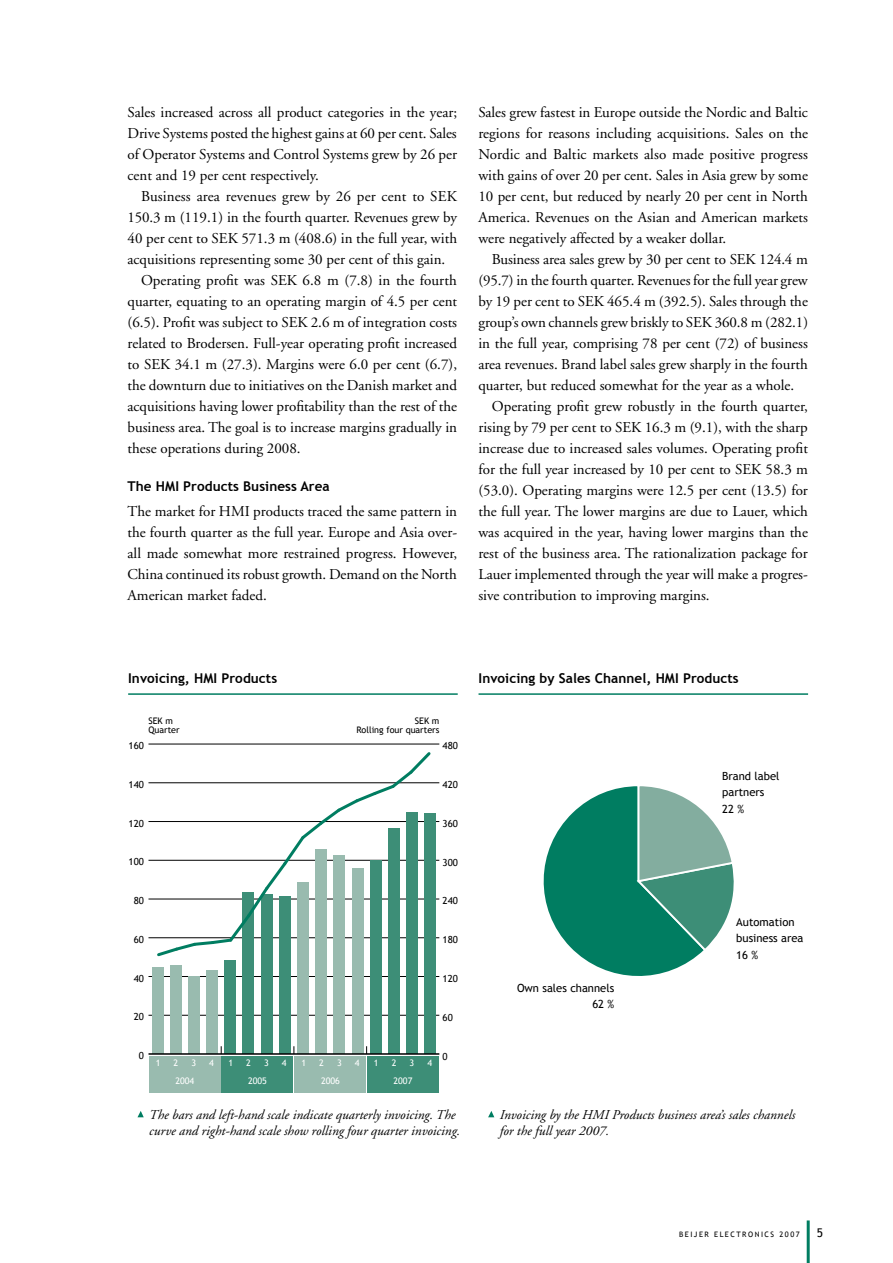
<style>
.page{position:relative;width:893px;height:1263px;background:#fff}
.page>*{position:absolute;margin:0;border:0;box-sizing:border-box;transform-origin:0 0}
.t1{font:15px/21px "Adobe Garamond";color:#000;text-align:justify}
.t2{font:italic 13.5px/16.5px "Adobe Garamond";color:#000}
.t3{font:700 13.5px "Trebuchet MS";letter-spacing:.005em;color:#000}
.t4{font:12px "Trebuchet MS";color:#000}
.t5{font:11.25px/16.5px "Trebuchet MS";color:#000}
.t6{font:9.75px "Trebuchet MS";color:#000}
.t7{font:9px/9px "Trebuchet MS";color:#000;text-align:right}
.t8{font:9px "Trebuchet MS";color:#fff}
.t9{font:7.5px "Trebuchet MS";letter-spacing:.2em;color:#000}
</style>
<div class="page">
<hr style="left:807px;top:1220px;width:3px;height:43px;background:#007d61">
<svg style="left:488px;top:1111px;width:6px;height:6px"></svg>
<svg style="left:543px;top:786px;width:191px;height:190px"></svg>
<hr style="left:478px;top:693px;width:330px;height:2px;background:#007d61">
<hr style="left:128px;top:693px;width:330px;height:2px;background:#007d61">
<svg style="left:137px;top:1111px;width:7px;height:6px"></svg>
<hr style="left:148px;top:1015px;width:291px;height:1px;background:#000">
<hr style="left:148px;top:976px;width:291px;height:1px;background:#000">
<hr style="left:148px;top:937px;width:291px;height:1px;background:#000">
<hr style="left:148px;top:899px;width:291px;height:1px;background:#000">
<hr style="left:148px;top:860px;width:291px;height:1px;background:#000">
<hr style="left:148px;top:821px;width:291px;height:1px;background:#000">
<hr style="left:148px;top:782px;width:291px;height:1px;background:#000">
<hr style="left:148px;top:744px;width:291px;height:1px;background:#000">
<div style="left:152px;top:968px;width:11px;height:86px;background:#99bbaf"></div>
<div style="left:170px;top:965px;width:11px;height:89px;background:#99bbaf"></div>
<div style="left:188px;top:977px;width:11px;height:77px;background:#99bbaf"></div>
<div style="left:207px;top:970px;width:11px;height:84px;background:#99bbaf"></div>
<div style="left:225px;top:960px;width:11px;height:94px;background:#3d8e77"></div>
<div style="left:243px;top:892px;width:11px;height:162px;background:#3d8e77"></div>
<div style="left:261px;top:895px;width:11px;height:159px;background:#3d8e77"></div>
<div style="left:279px;top:896px;width:11px;height:158px;background:#3d8e77"></div>
<div style="left:297px;top:882px;width:12px;height:172px;background:#99bbaf"></div>
<div style="left:316px;top:849px;width:11px;height:205px;background:#99bbaf"></div>
<div style="left:334px;top:855px;width:11px;height:199px;background:#99bbaf"></div>
<div style="left:352px;top:868px;width:11px;height:186px;background:#99bbaf"></div>
<div style="left:370px;top:860px;width:11px;height:194px;background:#3d8e77"></div>
<div style="left:388px;top:828px;width:11px;height:226px;background:#3d8e77"></div>
<div style="left:406px;top:813px;width:12px;height:241px;background:#3d8e77"></div>
<div style="left:425px;top:813px;width:11px;height:241px;background:#3d8e77"></div>
<hr style="left:149px;top:1053px;width:290px;height:2px;background:#000">
<svg style="left:155px;top:752px;width:278px;height:206px"></svg>
<div style="left:222px;top:1056px;width:71px;height:36px;background:#3d8e77"></div>
<div style="left:149px;top:1056px;width:71px;height:36px;background:#99bbaf"></div>
<div style="left:295px;top:1056px;width:71px;height:36px;background:#99bbaf"></div>
<div style="left:367px;top:1056px;width:71px;height:36px;background:#3d8e77"></div>
<p class="t1" style="left:128px;top:102px;width:331px">Sales increased across all product categories in the year; Drive Systems posted the highest gains at 60 per cent. Sales of Operator Systems and Control Systems grew by 26 per cent and 19 per cent respectively.</p>
<p class="t1" style="left:141px;top:186px;width:317px">Business area revenues grew by 26 per cent to SEK</p>
<p class="t1" style="left:128px;top:207px;width:331px">150.3 m (119.1) in the fourth quarter. Revenues grew by</p>
<p class="t1" style="left:128px;top:228px;width:331px">40 per cent to SEK 571.3 m (408.6) in the full year, with</p>
<p class="t1" style="left:128px;top:249px;width:319px">acquisitions representing some 30 per cent of this gain.</p>
<p class="t1" style="left:141px;top:270px;width:317px">Operating profit was SEK 6.8 m (7.8) in the fourth</p>
<p class="t1" style="left:128px;top:291px;width:331px">quarter, equating to an operating margin of 4.5 per cent</p>
<p class="t1" style="left:128px;top:312px;width:331px">(6.5). Profit was subject to SEK 2.6 m of integration costs</p>
<p class="t1" style="left:128px;top:333px;width:331px">related to Brodersen. Full-year operating profit increased</p>
<p class="t1" style="left:128px;top:354px;width:331px">to SEK 34.1 m (27.3). Margins were 6.0 per cent (6.7),</p>
<p class="t1" style="left:128px;top:375px;width:331px">the downturn due to initiatives on the Danish market and</p>
<p class="t1" style="left:128px;top:396px;width:331px">acquisitions having lower profitability than the rest of the</p>
<p class="t1" style="left:128px;top:417px;width:331px">business area. The goal is to increase margins gradually in</p>
<p class="t1" style="left:128px;top:438px;width:175px">these operations during 2008.</p>
<p class="t3" style="left:128px;top:477px;width:204px">The HMI Products Business Area</p>
<p class="t1" style="left:128px;top:501px;width:331px">The market for HMI products traced the same pattern in the fourth quarter as the full year. Europe and Asia over&shy;all made somewhat more restrained progress. However, China continued its robust growth. Demand on the North American market faded.</p>
<p class="t1" style="left:478px;top:102px;width:331px">Sales grew fastest in Europe outside the Nordic and Baltic regions for reasons including acquisitions. Sales on the Nordic and Baltic markets also made positive progress with gains of over 20 per cent. Sales in Asia grew by some 10 per cent, but reduced by nearly 20 per cent in North America. Revenues on the Asian and American markets were negatively affected by a weaker dollar.</p>
<p class="t1" style="left:492px;top:249px;width:318px">Business area sales grew by 30 per cent to SEK 124.4 m</p>
<p class="t1" style="left:478px;top:270px;width:331px">(95.7) in the fourth quarter. Revenues for the full year grew</p>
<p class="t1" style="left:478px;top:291px;width:331px">by 19 per cent to SEK 465.4 m (392.5). Sales through the</p>
<p class="t1" style="left:478px;top:312px;width:331px">group’s own channels grew briskly to SEK 360.8 m (282.1)</p>
<p class="t1" style="left:478px;top:333px;width:331px">in the full year, comprising 78 per cent (72) of business</p>
<p class="t1" style="left:478px;top:354px;width:331px">area revenues. Brand label sales grew sharply in the fourth</p>
<p class="t1" style="left:478px;top:375px;width:317px">quarter, but reduced somewhat for the year as a whole.</p>
<p class="t1" style="left:492px;top:396px;width:318px">Operating profit grew robustly in the fourth quarter,</p>
<p class="t1" style="left:478px;top:417px;width:331px">rising by 79 per cent to SEK 16.3 m (9.1), with the sharp</p>
<p class="t1" style="left:478px;top:438px;width:331px">increase due to increased sales volumes. Operating profit</p>
<p class="t1" style="left:478px;top:459px;width:331px">for the full year increased by 10 per cent to SEK 58.3 m</p>
<p class="t1" style="left:478px;top:480px;width:331px">(53.0). Operating margins were 12.5 per cent (13.5) for</p>
<p class="t1" style="left:478px;top:501px;width:331px">the full year. The lower margins are due to Lauer, which</p>
<p class="t1" style="left:478px;top:522px;width:331px">was acquired in the year, having lower margins than the</p>
<p class="t1" style="left:478px;top:543px;width:331px">rest of the business area. The rationalization package for</p>
<p class="t1" style="left:478px;top:564px;width:331px">Lauer implemented through the year will make a progres-</p>
<p class="t1" style="left:478px;top:585px;width:233px">sive contribution to improving margins.</p>
<p class="t3" style="left:128px;top:669px;width:151px">Invoicing, HMI Products</p>
<p class="t7" style="left:148px;top:716px;width:33px;text-align:left">SEK m<br>Quarter</p>
<p class="t7" style="left:357px;top:716px;width:84px">SEK m<br>Rolling four quarters</p>
<p class="t6" style="left:129px;top:740px;width:17px">160</p>
<p class="t6" style="left:443px;top:740px;width:17px">480</p>
<p class="t6" style="left:129px;top:779px;width:17px">140</p>
<p class="t6" style="left:443px;top:779px;width:17px">420</p>
<p class="t6" style="left:129px;top:817px;width:17px">120</p>
<p class="t6" style="left:443px;top:818px;width:17px">360</p>
<p class="t6" style="left:129px;top:856px;width:17px">100</p>
<p class="t6" style="left:443px;top:856px;width:17px">300</p>
<p class="t6" style="left:134px;top:895px;width:12px">80</p>
<p class="t6" style="left:443px;top:895px;width:17px">240</p>
<p class="t6" style="left:134px;top:934px;width:12px">60</p>
<p class="t6" style="left:443px;top:934px;width:17px">180</p>
<p class="t6" style="left:134px;top:972px;width:12px">40</p>
<p class="t6" style="left:443px;top:973px;width:17px">120</p>
<p class="t6" style="left:134px;top:1011px;width:12px">20</p>
<p class="t6" style="left:443px;top:1012px;width:12px">60</p>
<p class="t6" style="left:139px;top:1050px;width:7px">0</p>
<p class="t8" style="left:156px;top:1058px;width:6px">1</p>
<p class="t8" style="left:174px;top:1058px;width:6px">2</p>
<p class="t8" style="left:191px;top:1058px;width:6px">3</p>
<p class="t8" style="left:209px;top:1058px;width:6px">4</p>
<p class="t8" style="left:175px;top:1076px;width:20px">2004</p>
<p class="t8" style="left:248px;top:1076px;width:20px">2005</p>
<p class="t8" style="left:321px;top:1076px;width:20px">2006</p>
<p class="t8" style="left:393px;top:1076px;width:20px">2007</p>
<p class="t8" style="left:228px;top:1058px;width:6px">1</p>
<p class="t8" style="left:246px;top:1058px;width:6px">2</p>
<p class="t8" style="left:264px;top:1058px;width:6px">3</p>
<p class="t8" style="left:282px;top:1058px;width:6px">4</p>
<p class="t8" style="left:301px;top:1058px;width:6px">1</p>
<p class="t8" style="left:319px;top:1058px;width:6px">2</p>
<p class="t8" style="left:337px;top:1058px;width:6px">3</p>
<p class="t8" style="left:355px;top:1058px;width:6px">4</p>
<p class="t8" style="left:374px;top:1058px;width:6px">1</p>
<p class="t8" style="left:392px;top:1058px;width:6px">2</p>
<p class="t8" style="left:410px;top:1058px;width:6px">3</p>
<p class="t8" style="left:427px;top:1058px;width:6px">4</p>
<p class="t6" style="left:443px;top:1050px;width:7px">0</p>
<p class="t2" style="left:149px;top:1106px;width:312px">The bars and left-hand scale indicate quarterly invoicing. The curve and right-hand scale show rolling four quarter invoicing.</p>
<p class="t3" style="left:478px;top:669px;width:262px">Invoicing by Sales Channel, HMI Products</p>
<p class="t5" style="left:722px;top:768px;width:59px">Brand label partners<br>22 %</p>
<p class="t5" style="left:517px;top:980px;width:99px;text-align:right">Own sales channels<br>62 %</p>
<p class="t5" style="left:736px;top:914px;width:69px">Automation business area<br>16 %</p>
<p class="t2" style="left:500px;top:1106px;width:297px">Invoicing by the HMI Products business area’s sales channels for the full year 2007.</p>
<p class="t9" style="left:679px;top:1230px;width:52px">Beije r Elect</p>
<p class="t9" style="left:742px;top:1230px;width:27px">ron ics</p>
<p class="t9" style="left:779px;top:1230px;width:22px">2007</p>
<p class="t4" style="left:817px;top:1226px;width:8px">5</p>
</div>
